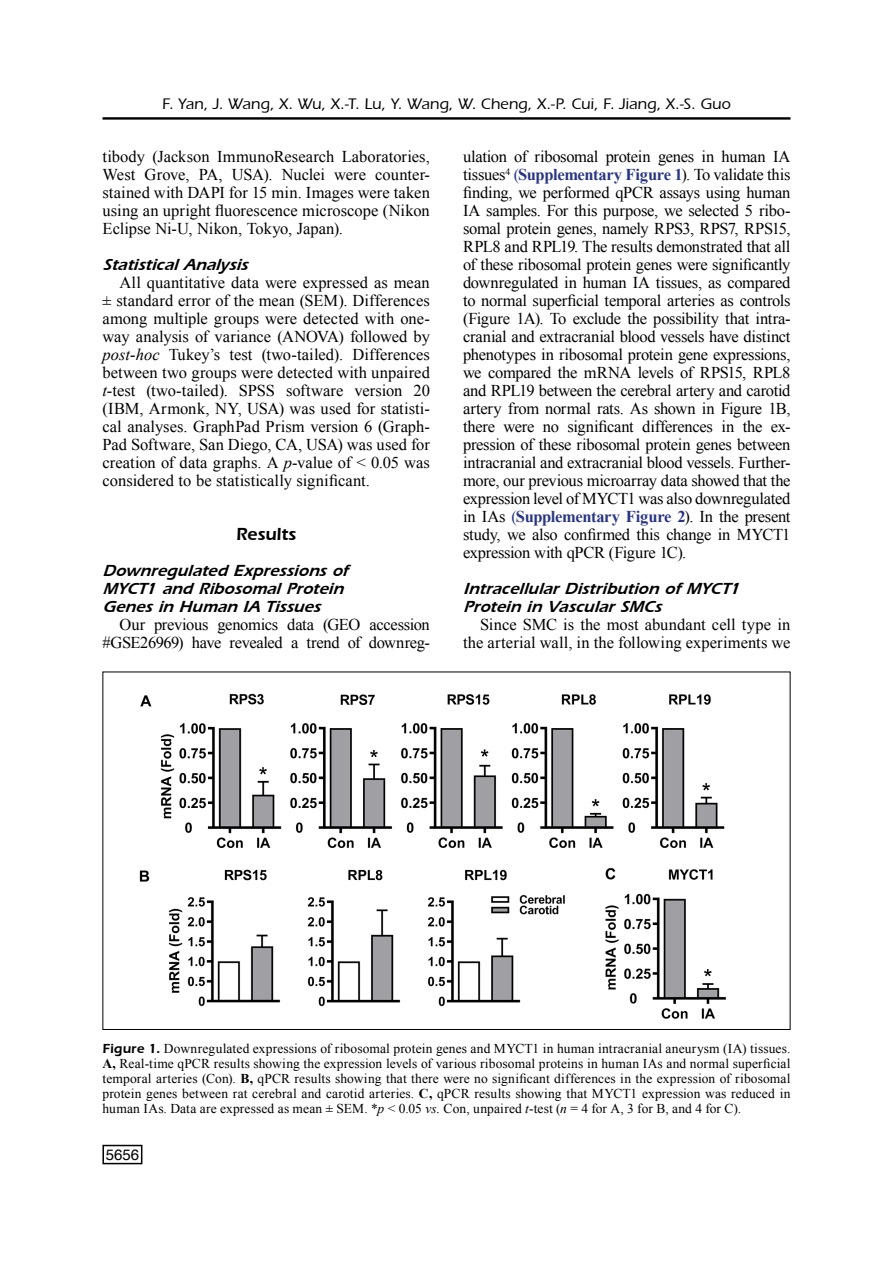
<style>
.page{position:relative;width:893px;height:1263px;background:#fff}
.page>*{position:absolute;margin:0;border:0;box-sizing:border-box;transform-origin:0 0}
.t1{font:18px "Eras Demi";letter-spacing:-.005em;color:#000}
.t2{font:16.5px/18px "Times New Roman";letter-spacing:-.005em;color:#000;text-align:justify}
.t3{font:italic 16.5px/18px "Eras Demi";letter-spacing:.005em;color:#000}
.t4{font:16.5px/18px "Times New Roman";letter-spacing:-.025em;color:#000;text-align:right}
.t5{font:500 15.75px "Eras";letter-spacing:.005em;color:#000}
.t6{font:15px "Helvetica";color:#000}
.t7{font:13.5px/15px "Times New Roman";letter-spacing:.01em;color:#000;text-align:justify}
.s1{font-style:italic}
.s2{color:#283583}
.s3{font-weight:700;color:#283583}
.s4{font-family:"Eras Demi"}
.s5{font-weight:700}
</style>
<div class="page">
<hr style="left:102px;top:117px;width:688px;height:3px;background:#000">
<div style="left:102px;top:1145px;width:40px;height:19px;border:2px solid #000"></div>
<img style="left:139px;top:693px;width:587px;height:326px">
<p class="t5" style="left:162px;top:95px;width:570px">F. Yan, J. Wang, X. Wu, X.-T. Lu, Y. Wang, W. Cheng, X.-P. Cui, F. Jiang, X.-S. Guo</p>
<p class="t2" style="left:102px;top:147px;width:329px">tibody (Jackson ImmunoResearch Laboratories, West Grove, PA, USA). Nuclei were counter&shy;stained with DAPI for 15 min. Images were taken using an upright fluorescence microscope (Nikon Eclipse Ni-U, Nikon, Tokyo, Japan).</p>
<p class="t3" style="left:102px;top:255px;width:147px">Statistical Analysis</p>
<p class="t2" style="left:102px;top:273px;width:329px;text-indent:17px">All quantitative data were expressed as mean ± standard error of the mean (SEM). Differences among multiple groups were detected with one&shy;way analysis of variance (ANOVA) followed by <span class="s1">post-hoc</span> Tukey’s test (two-tailed). Differences between two groups were detected with unpaired <span class="s1">t</span>-test (two-tailed). SPSS software version 20 (IBM, Armonk, NY, USA) was used for statisti&shy;cal analyses. GraphPad Prism version 6 (Graph-Pad Software, San Diego, CA, USA) was used for creation of data graphs. A <span class="s1">p</span>-value of &lt; 0.05 was considered to be statistically significant.</p>
<p class="t1" style="left:236px;top:523px;width:62px">Results</p>
<p class="t3" style="left:102px;top:561px;width:247px">Downregulated Expressions of<br>MYCT1 and Ribosomal Protein<br>Genes in Human IA Tissues</p>
<p class="t4" style="left:102px;top:615px;width:329px">Our previous genomics data (GEO accession #GSE26969) have revealed a trend of downreg-</p>
<p class="t2" style="left:463px;top:147px;width:329px">ulation of ribosomal protein genes in human IA tissues<sup>4</sup> <span class="s2">(</span><span class="s3">Supplementary Figure 1</span>). To validate this finding, we performed qPCR assays using human IA samples. For this purpose, we selected 5 ribo&shy;somal protein genes, namely RPS3, RPS7, RPS15, RPL8 and RPL19. The results demonstrated that all of these ribosomal protein genes were significantly downregulated in human IA tissues, as compared to normal superficial temporal arteries as controls (Figure 1A). To exclude the possibility that intra&shy;cranial and extracranial blood vessels have distinct phenotypes in ribosomal protein gene expressions, we compared the mRNA levels of RPS15, RPL8 and RPL19 between the cerebral artery and carotid artery from normal rats. As shown in Figure 1B, there were no significant differences in the ex&shy;pression of these ribosomal protein genes between intracranial and extracranial blood vessels. Further&shy;more, our previous microarray data showed that the expression level of MYCT1 was also downregulated in IAs <span class="s2">(</span><span class="s3">Supplementary Figure 2</span>). In the present study, we also confirmed this change in MYCT1 expression with qPCR (Figure 1C).</p>
<p class="t3" style="left:463px;top:579px;width:278px">Intracellular Distribution of MYCT1<br>Protein in Vascular SMCs</p>
<p class="t2" style="left:463px;top:615px;width:329px;text-align:right">Since SMC is the most abundant cell type in the arterial wall, in the following experiments we</p>
<p class="t7" style="left:102px;top:1041px;width:689px"><span class="s4">Figure 1.</span> Downregulated expressions of ribosomal protein genes and MYCT1 in human intracranial aneurysm (IA) tissues.<br><span class="s5">A,</span> Real-time qPCR results showing the expression levels of various ribosomal proteins in human IAs and normal superficial temporal arteries (Con). <span class="s5">B,</span> qPCR results showing that there were no significant differences in the expression of ribosomal protein genes between rat cerebral and carotid arteries. <span class="s5">C,</span> qPCR results showing that MYCT1 expression was reduced in human IAs. Data are expressed as mean ± SEM. *<span class="s1">p</span> &lt; 0.05 <span class="s1">vs.</span> Con, unpaired <span class="s1">t</span>-test (<span class="s1">n</span> = 4 for A, 3 for B, and 4 for C).</p>
<p class="t6" style="left:106px;top:1143px;width:35px">5656</p>
</div>
